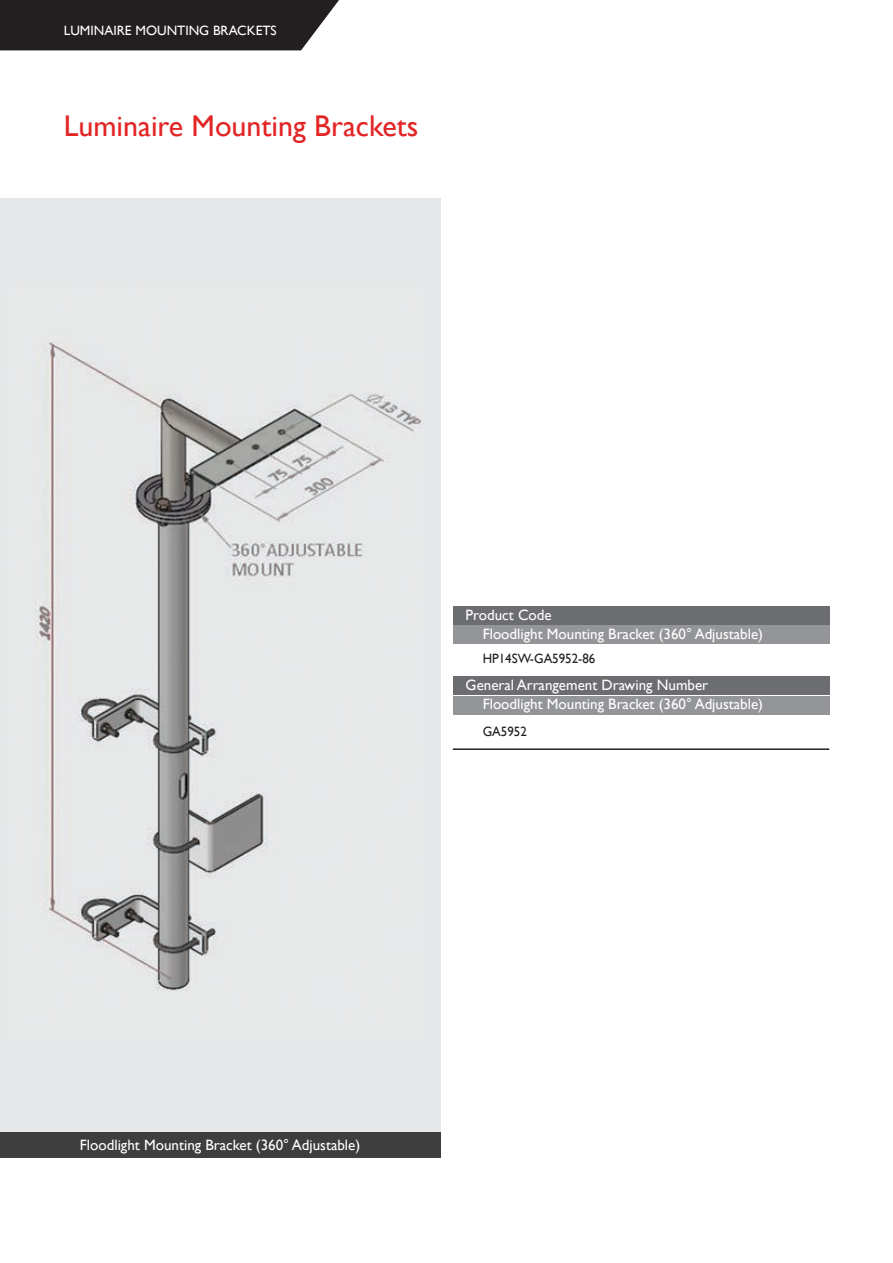
<style>
.page{position:relative;width:893px;height:1263px;background:#fff}
.page>*{position:absolute;margin:0;border:0;box-sizing:border-box;transform-origin:0 0}
.t1{font:30px "Gill Sans";color:#e32525}
.t2{font:15px/19.5px "Gill Sans";color:#fff}
.t3{font:13.5px "Gill Sans";color:#fff}
.t4{font:13.5px "Gill Sans";color:#231f20;scale:.96 1}
</style>
<div class="page">
<div style="left:453px;top:606px;width:376px;height:18px;background:#6c6d70"></div>
<div style="left:453px;top:626px;width:376px;height:18px;background:#939598"></div>
<hr style="left:453px;top:748px;width:376px;height:2px;background:#231f20">
<div style="left:453px;top:676px;width:376px;height:18px;background:#6c6d70"></div>
<div style="left:453px;top:696px;width:376px;height:18px;background:#939598"></div>
<div style="left:0;top:198px;width:440px;height:934px;background:#e6e7e9"></div>
<div style="left:0;top:1132px;width:440px;height:26px;background:#3e3e3f"></div>
<img style="left:36px;top:342px;width:386px;height:649px">
<div style="left:0;top:0;width:339px;height:50px;background:#231f20"></div>
<p class="t3" style="left:64px;top:22px;width:214px">LUMINAIRE MOUNTING BRACKETS</p>
<h1 class="t1" style="left:64px;top:108px;width:356px">Luminaire Mounting Brackets</h1>
<p class="t2" style="left:483px;top:604px;width:282px;text-indent:-17px">Product Code<br>Floodlight Mounting Bracket (360° Adjustable)</p>
<p class="t2" style="left:466px;top:675px;width:244px">General Arrangement Drawing Number</p>
<p class="t4" style="left:483px;top:650px;width:119px">HP14SW-GA5952-86</p>
<p class="t2" style="left:483px;top:694px;width:282px">Floodlight Mounting Bracket (360° Adjustable)</p>
<p class="t4" style="left:483px;top:723px;width:47px">GA5952</p>
<p class="t2" style="left:80px;top:1134px;width:282px">Floodlight Mounting Bracket (360° Adjustable)</p>
</div>
